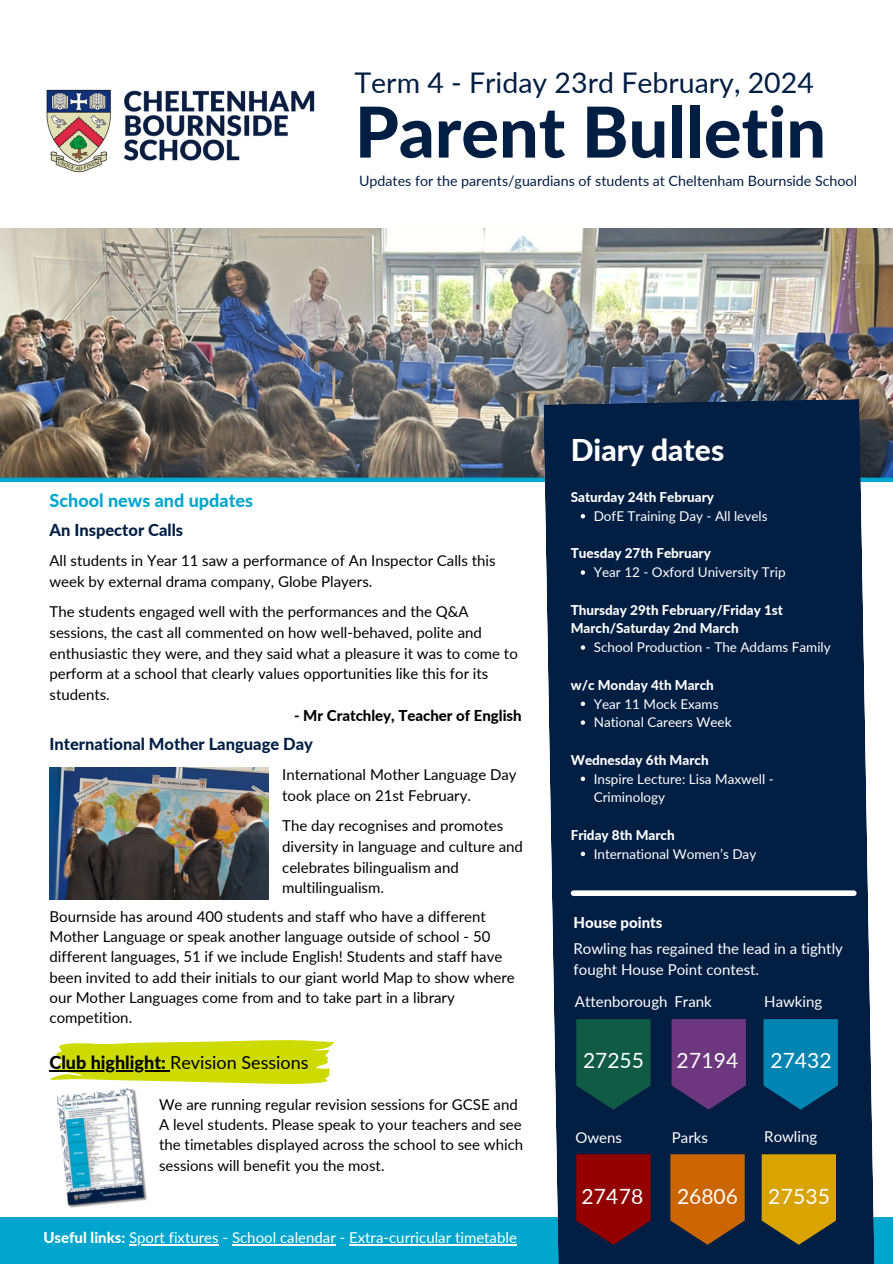
<style>
.page{position:relative;width:893px;height:1264px;background:#fff}
.page>*{position:absolute;margin:0;border:0;box-sizing:border-box;transform-origin:0 0}
.t1{font:800 70.2px "Lato";color:#031e43}
.t2{font:800 30px "Lato";color:#fff}
.t3{font:28.5px "Lato";color:#031e43}
.t4{font:21px "Lato";letter-spacing:.005em;color:#fff}
.t5{font:18px "Lato";color:#000}
.t6{font:800 18px "Lato";color:#00a6ce}
.t7{font:800 16.5px "Lato";color:#031e43}
.t8{font:15px/20.7px "Lato";color:#000}
.t9{font:15px/20.2px "Lato";color:#fff}
.t10{font:800 15px "Lato";color:#000}
.t11{font:800 15px "Lato";color:#fff}
.t12{font:14.25px "Lato";color:#031e43}
.t13{font:13.5px/18.8px "Lato";color:#fff}
.t14{font:800 13.5px/18.8px "Lato";color:#fff}
.s1{font-weight:800}
</style>
<div class="page">
<img style="left:0;top:228px;width:892px;height:249px">
<div style="left:0;top:1217px;width:892px;height:46px;background:#00a6ce"></div>
<hr style="left:129px;top:1244px;width:90px;height:1px;background:#fff">
<hr style="left:232px;top:1244px;width:104px;height:1px;background:#fff">
<hr style="left:349px;top:1244px;width:168px;height:1px;background:#fff">
<div style="left:0;top:477px;width:892px;height:5px;background:#00a6ce"></div>
<div style="left:543px;top:399px;width:333px;height:864px;background:#031e43"></div>
<img style="left:46px;top:89px;width:269px;height:84px">
<div style="left:573px;top:890px;width:280px;height:6px;background:#fff"></div>
<svg style="left:576px;top:1019px;width:74px;height:90px;background:#0d5243"></svg>
<svg style="left:671px;top:1019px;width:74px;height:90px;background:#5e3377"></svg>
<svg style="left:763px;top:1019px;width:74px;height:90px;background:#0077a3"></svg>
<svg style="left:670px;top:1154px;width:74px;height:90px;background:#af5b08"></svg>
<svg style="left:576px;top:1154px;width:74px;height:90px;background:#800308"></svg>
<svg style="left:761px;top:1154px;width:74px;height:90px;background:#bc9009"></svg>
<svg style="left:50px;top:1040px;width:284px;height:45px;background:#d3df2b"></svg>
<img style="left:49px;top:768px;width:220px;height:131px">
<img style="left:57px;top:1088px;width:90px;height:120px">
<svg style="left:580px;top:514px;width:5px;height:4px"></svg>
<svg style="left:580px;top:570px;width:5px;height:4px"></svg>
<svg style="left:580px;top:645px;width:5px;height:4px"></svg>
<svg style="left:580px;top:701px;width:5px;height:5px"></svg>
<svg style="left:580px;top:720px;width:5px;height:4px"></svg>
<svg style="left:580px;top:776px;width:5px;height:5px"></svg>
<svg style="left:580px;top:851px;width:5px;height:5px"></svg>
<hr style="left:49px;top:1070px;width:121px;height:1px;background:#000">
<h5 class="t3" style="left:354px;top:65px;width:461px">Term 4 - Friday 23rd February, 2024</h5>
<p class="t1" style="left:355px;top:88px;width:472px">Parent Bulletin</p>
<p class="t12" style="left:359px;top:172px;width:499px">Updates for the parents/guardians of students at Cheltenham Bournside School</p>
<p class="t6" style="left:49px;top:488px;width:205px">School news and updates</p>
<p class="t7" style="left:49px;top:519px;width:135px">An Inspector Calls</p>
<p class="t8" style="left:49px;top:550px;width:447px">All students in Year 11 saw a performance of An Inspector Calls this week by external drama company, Globe Players.</p>
<p class="t8" style="left:49px;top:601px;width:470px">The students engaged well with the performances and the Q&amp;A sessions, the cast all commented on how well-behaved, polite and enthusiastic they were, and they said what a pleasure it was to come to perform at a school that clearly values opportunities like this for its students.</p>
<p class="t10" style="left:294px;top:705px;width:229px">- Mr Cratchley, Teacher of English</p>
<p class="t7" style="left:49px;top:733px;width:265px">International Mother Language Day</p>
<h6 class="t8" style="left:282px;top:763px;width:236px">International Mother Language Day took place on 21st February.</h6>
<p class="t8" style="left:282px;top:815px;width:242px">The day recognises and promotes diversity in language and culture and celebrates bilingualism and multilingualism.</p>
<p class="t8" style="left:49px;top:906px;width:467px;line-height:20.2px">Bournside has around 400 students and staff who have a different Mother Language or speak another language outside of school - 50 different languages, 51 if we include English! Students and staff have been invited to add their initials to our giant world Map to show where our Mother Languages come from and to take part in a library competition.</p>
<h5 class="t5" style="left:49px;top:1051px;width:260px"><span class="s1">Club highlight:</span> Revision Sessions</h5>
<p class="t8" style="left:159px;top:1093px;width:365px;line-height:20.2px">We are running regular revision sessions for GCSE and A level students. Please speak to your teachers and see the timetables displayed across the school to see which sessions will benefit you the most.</p>
<p class="t9" style="left:43px;top:1227px;width:475px"><span class="s1">Useful links:</span> Sport fixtures - School calendar - Extra-curricular timetable</p>
<p class="t2" style="left:570px;top:432px;width:155px">Diary dates</p>
<h2 class="t14" style="left:570px;top:487px;width:145px">Saturday 24th February</h2>
<p class="t13" style="left:593px;top:506px;width:175px">DofE Training Day - All levels</p>
<p class="t14" style="left:570px;top:544px;width:142px">Tuesday 27th February</p>
<p class="t13" style="left:593px;top:562px;width:193px">Year 12 - Oxford University Trip</p>
<p class="t14" style="left:570px;top:600px;width:214px">Thursday 29th February/Friday 1st<br>March/Saturday 2nd March</p>
<p class="t13" style="left:593px;top:637px;width:238px">School Production - The Addams Family</p>
<p class="t14" style="left:570px;top:675px;width:145px">w/c Monday 4th March</p>
<p class="t13" style="left:593px;top:694px;width:126px">Year 11 Mock Exams</p>
<p class="t13" style="left:593px;top:712px;width:139px">National Careers Week</p>
<p class="t14" style="left:570px;top:750px;width:139px">Wednesday 6th March</p>
<p class="t13" style="left:593px;top:769px;width:181px">Inspire Lecture: Lisa Maxwell -<br>Criminology</p>
<p class="t14" style="left:570px;top:825px;width:106px">Friday 8th March</p>
<p class="t13" style="left:593px;top:844px;width:164px">International Women’s Day</p>
<h4 class="t11" style="left:573px;top:913px;width:90px">House points</h4>
<h5 class="t9" style="left:573px;top:938px;width:271px">Rowling has regained the lead in a tightly fought House Point contest.</h5>
<p class="t9" style="left:575px;top:990px;width:94px">Attenborough</p>
<p class="t9" style="left:674px;top:990px;width:39px">Frank</p>
<p class="t9" style="left:764px;top:990px;width:60px">Hawking</p>
<p class="t4" style="left:583px;top:1047px;width:62px">27255</p>
<h4 class="t4" style="left:676px;top:1047px;width:63px">27194</h4>
<p class="t4" style="left:770px;top:1047px;width:62px">27432</p>
<h4 class="t9" style="left:575px;top:1126px;width:48px">Owens</h4>
<p class="t9" style="left:671px;top:1126px;width:38px">Parks</p>
<h4 class="t9" style="left:764px;top:1125px;width:54px">Rowling</h4>
<h4 class="t4" style="left:581px;top:1183px;width:63px">27478</h4>
<p class="t4" style="left:677px;top:1183px;width:62px">26806</p>
<h4 class="t4" style="left:768px;top:1183px;width:63px">27535</h4>
</div>
